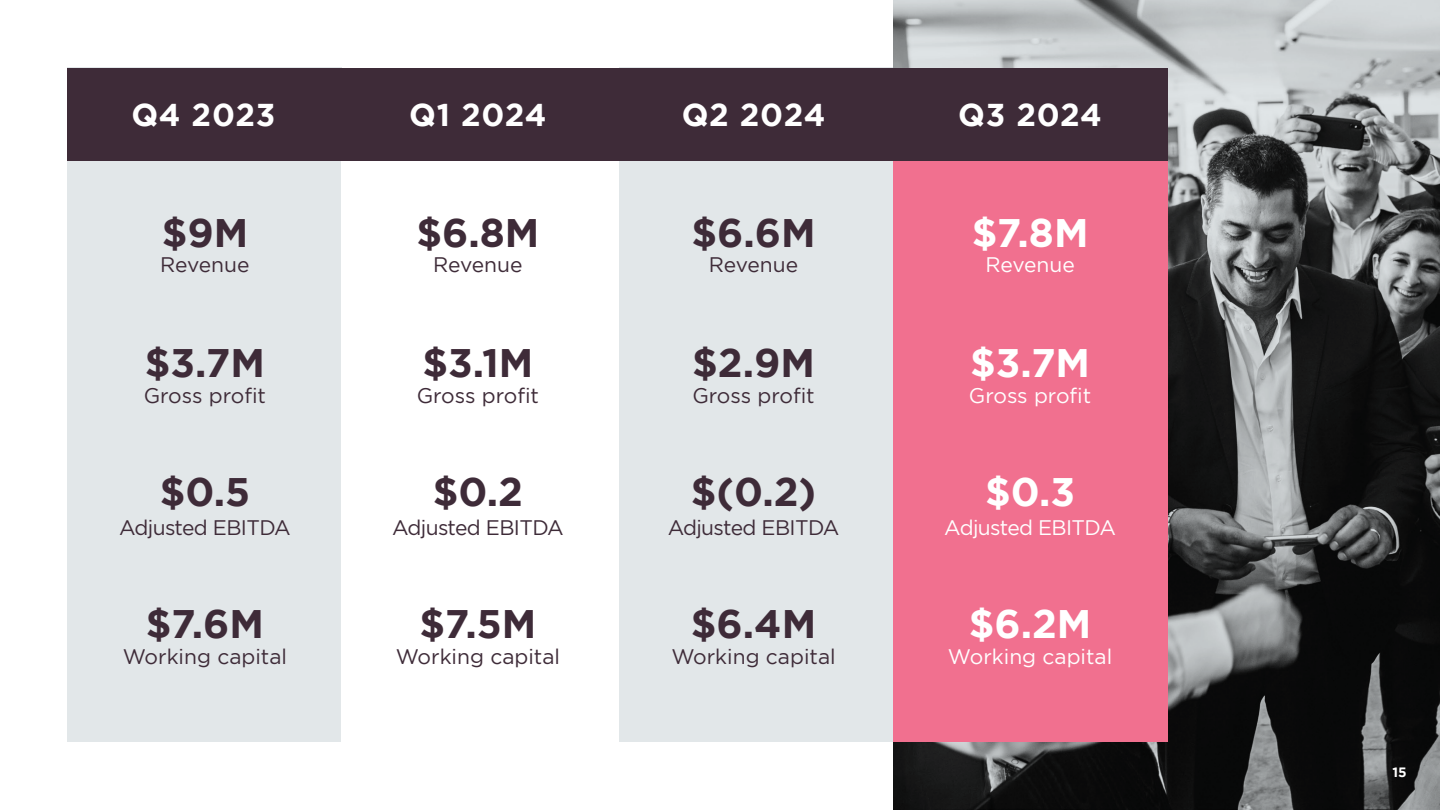
<style>
.page{position:relative;width:1440px;height:810px;background:#fff}
.page>*{position:absolute;margin:0;border:0;box-sizing:border-box;transform-origin:0 0}
.t1{font:700 39.75px "Homepage Baukasten";color:#3e2b38}
.t2{font:700 39.75px "Homepage Baukasten";color:#fff}
.t3{font:700 31.5px "Homepage Baukasten";letter-spacing:.025em;color:#fff}
.t4{font:21px "Homepage Baukasten";letter-spacing:-.01em;color:#3e2b38}
.t5{font:21px "Homepage Baukasten";letter-spacing:-.03em;color:#3e2b38}
.t6{font:21px "Homepage Baukasten";letter-spacing:-.01em;color:#fff}
.t7{font:21px "Homepage Baukasten";letter-spacing:-.03em;color:#fff}
.t8{font:700 13.5px "Homepage Baukasten";color:#fff}
</style>
<div class="page">
<div style="left:68px;top:68px;width:274px;height:674px;background:#e2e7e9"></div>
<div style="left:619px;top:68px;width:275px;height:674px;background:#e2e7e9"></div>
<svg style="left:894px;top:0;width:546px;height:810px;background:#5a5c5d"></svg>
<div style="left:341px;top:158px;width:273px;height:584px;background:#fff"></div>
<div style="left:894px;top:158px;width:274px;height:584px;background:#f1708f"></div>
<div style="left:68px;top:68px;width:1100px;height:92px;background:#3e2b38"></div>
<h2 class="t3" style="left:131px;top:97px;width:146px">Q4 2023</h2>
<h1 class="t1" style="left:162px;top:210px;width:88px">$9M</h1>
<p class="t4" style="left:160px;top:253px;width:91px">Revenue</p>
<h1 class="t1" style="left:145px;top:340px;width:122px">$3.7M</h1>
<p class="t4" style="left:144px;top:384px;width:124px">Gross profit</p>
<h1 class="t1" style="left:160px;top:469px;width:92px">$0.5</h1>
<p class="t5" style="left:119px;top:516px;width:173px">Adjusted EBITDA</p>
<h1 class="t1" style="left:146px;top:601px;width:120px">$7.6M</h1>
<p class="t4" style="left:123px;top:645px;width:166px">Working capital</p>
<h2 class="t3" style="left:409px;top:97px;width:139px">Q1 2024</h2>
<h1 class="t1" style="left:416px;top:210px;width:124px">$6.8M</h1>
<p class="t4" style="left:433px;top:253px;width:91px">Revenue</p>
<h1 class="t1" style="left:422px;top:340px;width:113px">$3.1M</h1>
<p class="t4" style="left:417px;top:384px;width:124px">Gross profit</p>
<h1 class="t1" style="left:433px;top:469px;width:92px">$0.2</h1>
<p class="t5" style="left:392px;top:516px;width:173px">Adjusted EBITDA</p>
<h1 class="t1" style="left:420px;top:601px;width:118px">$7.5M</h1>
<p class="t4" style="left:396px;top:645px;width:166px">Working capital</p>
<h2 class="t3" style="left:682px;top:97px;width:145px">Q2 2024</h2>
<h1 class="t1" style="left:691px;top:210px;width:126px">$6.6M</h1>
<p class="t4" style="left:709px;top:253px;width:91px">Revenue</p>
<h1 class="t1" style="left:692px;top:340px;width:124px">$2.9M</h1>
<p class="t4" style="left:692px;top:384px;width:124px">Gross profit</p>
<h1 class="t1" style="left:691px;top:469px;width:127px">$(0.2)</h1>
<p class="t5" style="left:668px;top:516px;width:173px">Adjusted EBITDA</p>
<h1 class="t1" style="left:691px;top:601px;width:127px">$6.4M</h1>
<p class="t4" style="left:671px;top:645px;width:166px">Working capital</p>
<h2 class="t3" style="left:958px;top:97px;width:145px">Q3 2024</h2>
<h1 class="t2" style="left:972px;top:210px;width:118px">$7.8M</h1>
<p class="t6" style="left:985px;top:253px;width:91px">Revenue</p>
<h1 class="t2" style="left:970px;top:340px;width:122px">$3.7M</h1>
<p class="t6" style="left:969px;top:384px;width:124px">Gross profit</p>
<h1 class="t2" style="left:985px;top:469px;width:91px">$0.3</h1>
<p class="t7" style="left:944px;top:516px;width:173px">Adjusted EBITDA</p>
<h1 class="t2" style="left:969px;top:601px;width:124px">$6.2M</h1>
<p class="t6" style="left:948px;top:645px;width:166px">Working capital</p>
<p class="t8" style="left:1392px;top:765px;width:16px">15</p>
</div>
